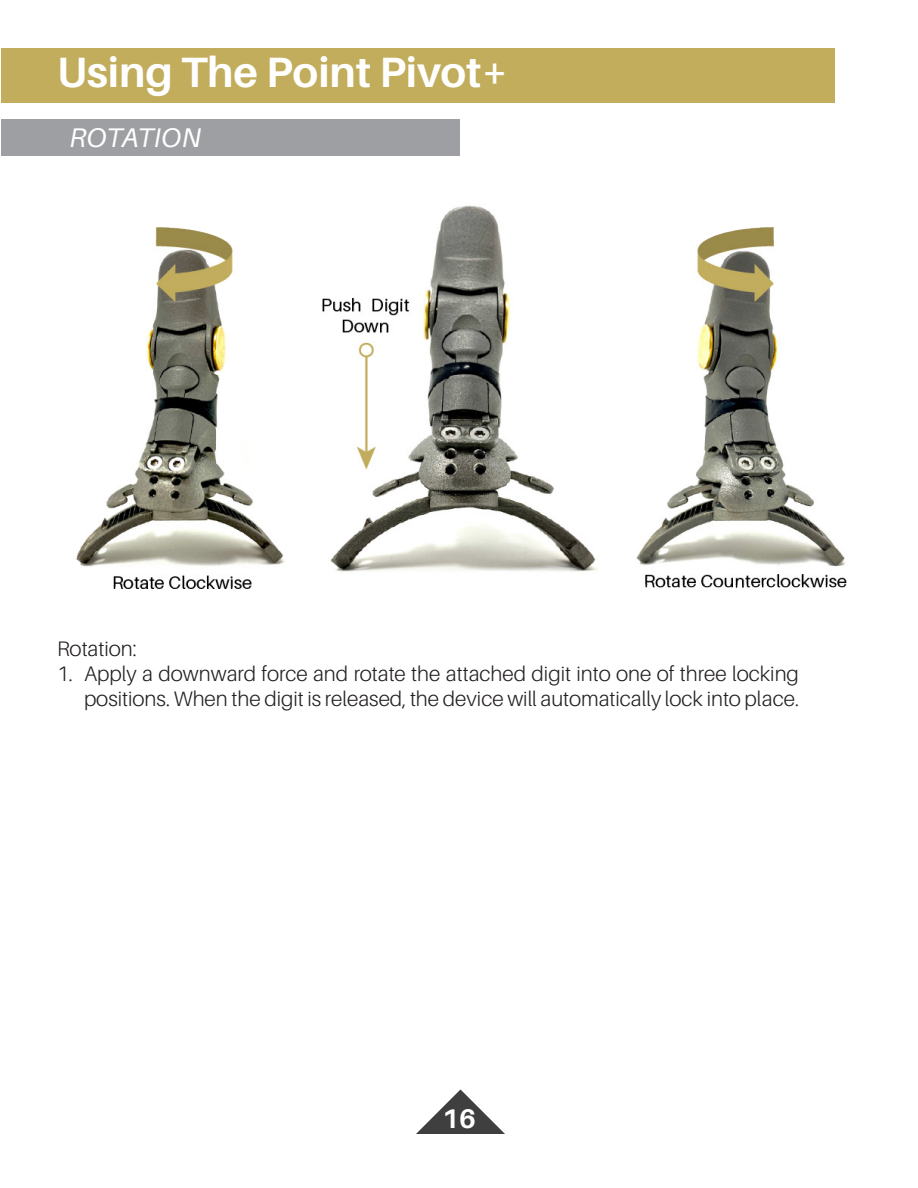
<style>
.page{position:relative;width:918px;height:1188px;background:#fff}
.page>*{position:absolute;margin:0;border:0;box-sizing:border-box;transform-origin:0 0}
.regular_paragraph{font:700 42.45px "Aileron";color:#fff}
.t1{font:italic 27px "Aileron";letter-spacing:.01em;color:#fff}
.Paragraph_Style_1{font:700 27px "Aileron";color:#fff}
.Paragraph_Style_1-2{font:300 21px/25.2px "Aileron";color:#231f20;text-align:right}
</style>
<div class="page">
<div style="left:2px;top:119px;width:458px;height:37px;background:#9d9fa2"></div>
<div style="left:2px;top:48px;width:833px;height:55px;background:#c2ad5c"></div>
<svg style="left:416px;top:1089px;width:89px;height:45px"></svg>
<img style="left:76px;top:205px;width:771px;height:384px">
<p class="regular_paragraph" style="left:57px;top:49px;width:453px">Using The Point Pivot+</p>
<p class="t1" style="left:70px;top:123px;width:133px">ROTATION</p>
<p class="Paragraph_Style_1-2" style="left:57px;top:636px;width:81px">Rotation:</p>
<p class="Paragraph_Style_1-2" style="left:57px;top:661px;width:744px">1. Apply a downward force and rotate the attached digit into one of three locking positions. When the digit is released, the device will automatically lock into place.</p>
<p class="Paragraph_Style_1" style="left:442px;top:1104px;width:35px">16</p>
</div>
